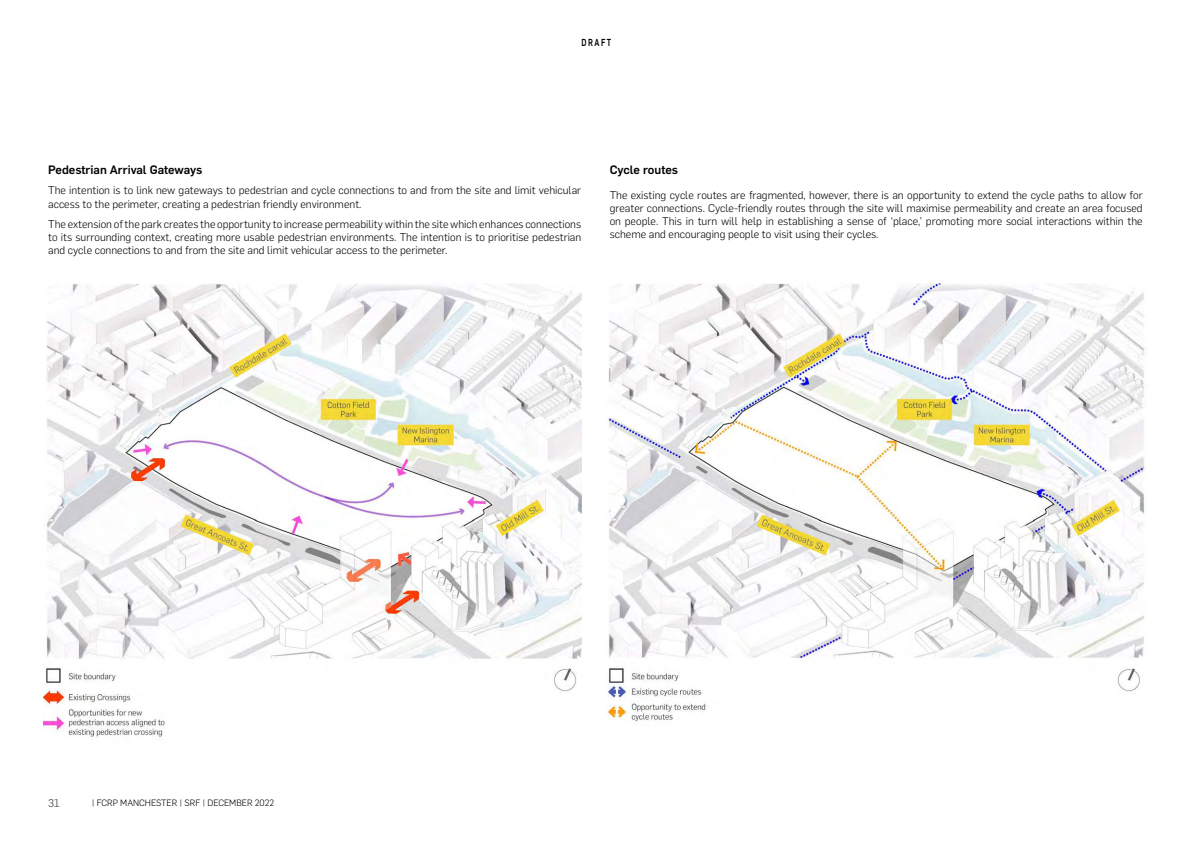
<style>
.page{position:relative;width:1191px;height:842px;background:#fff}
.page>*{position:absolute;margin:0;border:0;box-sizing:border-box;transform-origin:0 0}
.t1{font:500 12px "Flama";color:#000}
.t2{font:300 11px/13.2px "Flama";color:#000;text-align:justify}
.t3{font:11px "Flama";color:#575756}
.t4{font:500 10px "Flama";letter-spacing:.2em;color:#000;scale:.75 1}
.t5{font:300 9px "Flama";color:#000}
</style>
<div class="page">
<img style="left:44px;top:284px;width:537px;height:453px">
<img style="left:605px;top:284px;width:540px;height:438px">
<p class="t4" style="left:581px;top:35px;width:41px">DRAFT</p>
<p class="t1" style="left:48px;top:161px;width:156px">Pedestrian Arrival Gateways</p>
<p class="t2" style="left:48px;top:183px;width:534px">The intention is to link new gateways to pedestrian and cycle connections to and from the site and limit vehicular access to the perimeter, creating a pedestrian friendly environment.</p>
<p class="t2" style="left:48px;top:217px;width:534px">The extension of the park creates the opportunity to increase permeability within the site which enhances connections to its surrounding context, creating more usable pedestrian environments. The intention is to prioritise pedestrian and cycle connections to and from the site and limit vehicular access to the perimeter.</p>
<p class="t1" style="left:609px;top:161px;width:70px">Cycle routes</p>
<p class="t2" style="left:609px;top:188px;width:534px">The existing cycle routes are fragmented, however, there is an opportunity to extend the cycle paths to allow for greater connections. Cycle-friendly routes through the site will maximise permeability and create an area focused on people. This in turn will help in establishing a sense of ‘place,’ promoting more social interactions within the scheme and encouraging people to visit using their cycles.</p>
<p class="t3" style="left:48px;top:795px;width:13px">31</p>
<p class="t5" style="left:92px;top:797px;width:184px">| FCRP MANCHESTER | SRF | DECEMBER 2022</p>
</div>
